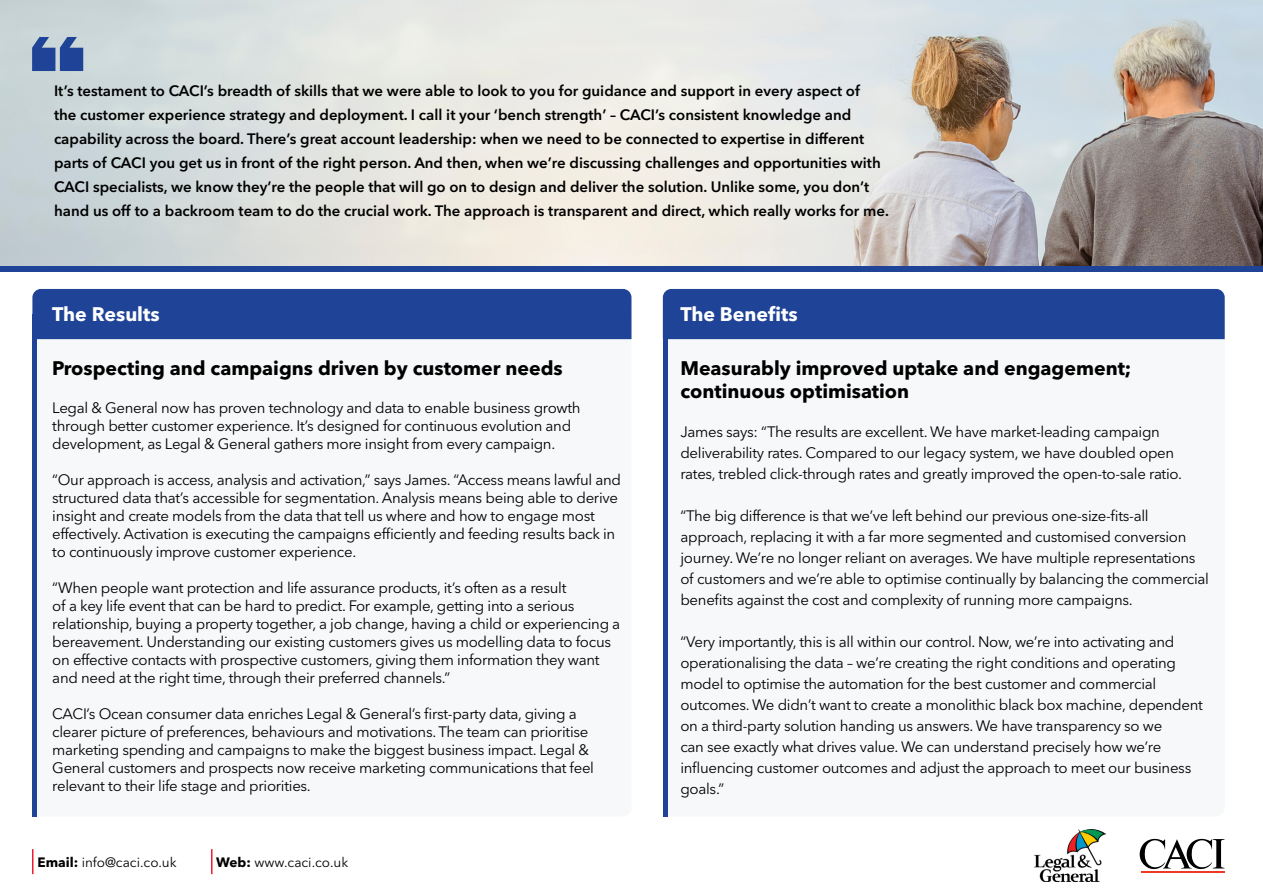
<style>
.page{position:relative;width:1263px;height:893px;background:#fff}
.page>*{position:absolute;margin:0;border:0;box-sizing:border-box;transform-origin:0 0}
.t1{font:700 19.5px/23.4px "Avenir Next LT Pro";color:#000}
.t2{font:700 19.5px "Avenir Next LT Pro";color:#fff}
.t3{font:15px/18px "Avenir Next LT Pro";letter-spacing:-.02em;color:#000}
.t4{font:600 15px/24px "Avenir Next LT Pro";color:#000}
.t5{font:13.5px "Avenir Next LT Pro";color:#000}
.s1{font-weight:700}
</style>
<div class="page">
<img style="left:0;top:0;width:1263px;height:266px">
<svg style="left:1139px;top:838px;width:85px;height:32px"></svg>
<hr style="left:1141px;top:871px;width:84px;height:2px;background:#ee3828">
<div style="left:663px;top:289px;width:562px;height:50px;background:#1f4497"></div>
<hr style="left:663px;top:319px;width:4px;height:497px;background:#1f4497">
<div style="left:32px;top:289px;width:599px;height:50px;background:#1f4497"></div>
<div style="left:32px;top:314px;width:5px;height:502px;background:#1f4497"></div>
<div style="left:0;top:266px;width:1263px;height:6px;background:#1f4497"></div>
<img style="left:1034px;top:829px;width:72px;height:53px">
<svg style="left:32px;top:37px;width:51px;height:34px;background:#4b69a7"></svg>
<hr style="left:32px;top:849px;width:2px;height:25px;background:#ed1c2f">
<hr style="left:211px;top:849px;width:2px;height:25px;background:#ed1c2f">
<p class="t4" style="left:54px;top:79px;width:836px">It’s testament to CACI’s breadth of skills that we were able to look to you for guidance and support in every aspect of<br>the customer experience strategy and deployment. I call it your ‘bench strength’ – CACI’s consistent knowledge and capability across the board. There’s great account leadership: when we need to be connected to expertise in different parts of CACI you get us in front of the right person. And then, when we’re discussing challenges and opportunities with CACI specialists, we know they’re the people that will go on to design and deliver the solution. Unlike some, you don’t hand us off to a backroom team to do the crucial work. The approach is transparent and direct, which really works for me.</p>
<h1 class="t2" style="left:52px;top:303px;width:109px">The Results</h1>
<h1 class="t2" style="left:680px;top:303px;width:119px">The Benefits</h1>
<h1 class="t1" style="left:52px;top:356px;width:512px">Prospecting and campaigns driven by customer needs</h1>
<p class="t3" style="left:52px;top:398px;width:530px">Legal &amp; General now has proven technology and data to enable business growth through better customer experience. It’s designed for continuous evolution and development, as Legal &amp; General gathers more insight from every campaign.</p>
<p class="t3" style="left:52px;top:470px;width:570px">“Our approach is access, analysis and activation,” says James. “Access means lawful and structured data that’s accessible for segmentation. Analysis means being able to derive insight and create models from the data that tell us where and how to engage most effectively. Activation is executing the campaigns efficiently and feeding results back in to continuously improve customer experience.</p>
<p class="t3" style="left:52px;top:578px;width:569px">“When people want protection and life assurance products, it’s often as a result<br>of a key life event that can be hard to predict. For example, getting into a serious relationship, buying a property together, a job change, having a child or experiencing a bereavement. Understanding our existing customers gives us modelling data to focus on effective contacts with prospective customers, giving them information they want and need at the right time, through their preferred channels.”</p>
<p class="t3" style="left:52px;top:704px;width:543px">CACI’s Ocean consumer data enriches Legal &amp; General’s first-party data, giving a clearer picture of preferences, behaviours and motivations. The team can prioritise marketing spending and campaigns to make the biggest business impact. Legal &amp; General customers and prospects now receive marketing communications that feel relevant to their life stage and priorities.</p>
<p class="t5" style="left:38px;top:854px;width:141px"><span class="s1">Email:</span> info@caci.co.uk</p>
<p class="t5" style="left:216px;top:854px;width:134px"><span class="s1">Web:</span> www.caci.co.uk</p>
<h1 class="t1" style="left:680px;top:356px;width:452px">Measurably improved uptake and engagement; continuous optimisation</h1>
<p class="t3" style="left:680px;top:422px;width:503px;line-height:21px">James says: “The results are excellent. We have market-leading campaign deliverability rates. Compared to our legacy system, we have doubled open rates, trebled click-through rates and greatly improved the open-to-sale ratio.</p>
<p class="t3" style="left:680px;top:506px;width:530px;line-height:21px">“The big difference is that we’ve left behind our previous one-size-fits-all approach, replacing it with a far more segmented and customised conversion journey. We’re no longer reliant on averages. We have multiple representations of customers and we’re able to optimise continually by balancing the commercial benefits against the cost and complexity of running more campaigns.</p>
<p class="t3" style="left:680px;top:632px;width:524px;line-height:21px">“Very importantly, this is all within our control. Now, we’re into activating and operationalising the data – we’re creating the right conditions and operating model to optimise the automation for the best customer and commercial outcomes. We didn’t want to create a monolithic black box machine, dependent on a third-party solution handing us answers. We have transparency so we<br>can see exactly what drives value. We can understand precisely how we’re influencing customer outcomes and adjust the approach to meet our business goals.”</p>
</div>
